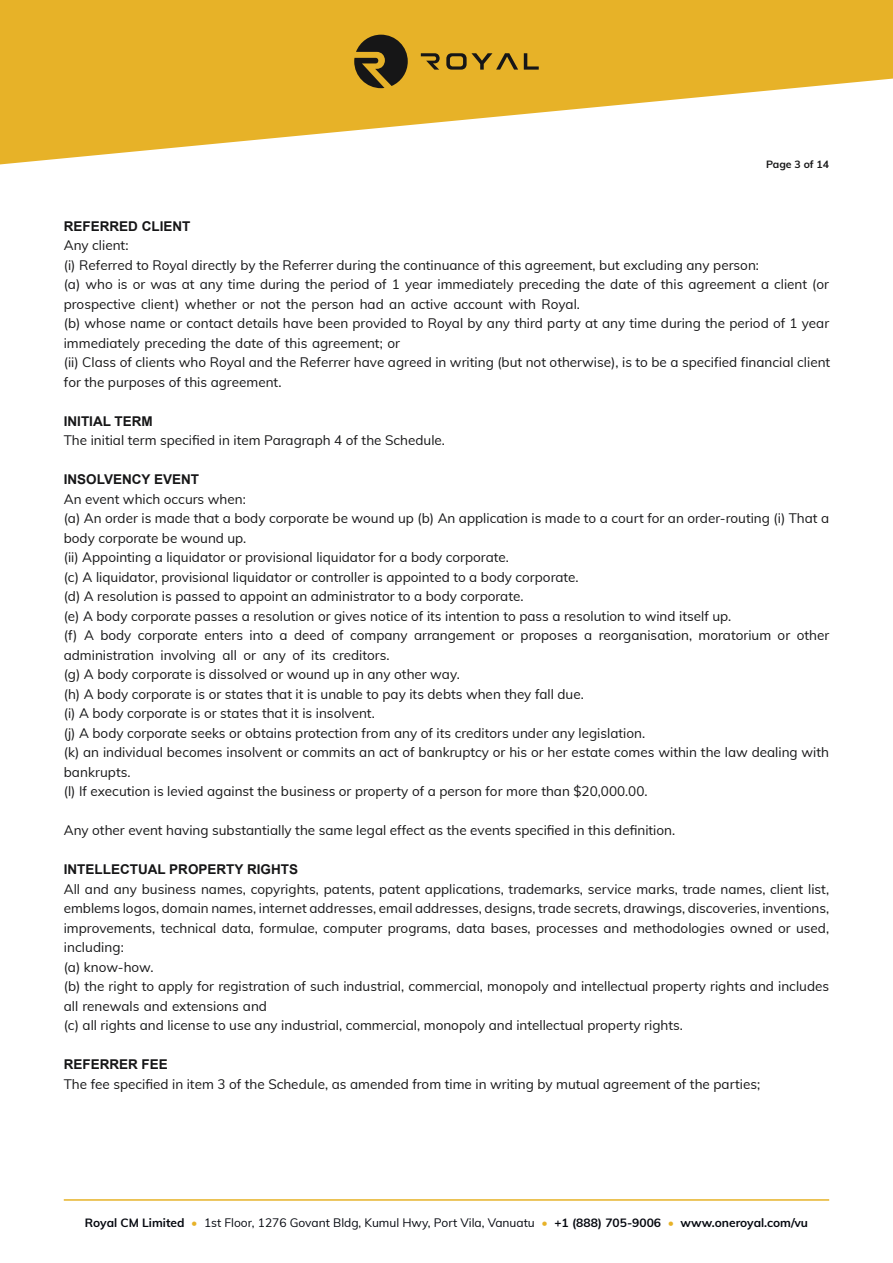
<style>
.page{position:relative;width:893px;height:1263px;background:#fff}
.page>*{position:absolute;margin:0;border:0;box-sizing:border-box;transform-origin:0 0}
.t1{font:13.5px/19.5px "Muli";color:#161617}
.t2{font:700 13.5px "Arial";color:#161617}
.t3{font:12px "Muli";color:#05080f}
.t4{font:700 10.5px "Muli";color:#161617}
.s1{font-style:inherit}
.s2{font-weight:700}
.s3{font-weight:700;color:#e7b228}
</style>
<div class="page">
<svg style="left:0;top:0;width:893px;height:165px;fill:#e7b228"></svg>
<svg style="left:421px;top:53px;width:19px;height:17px"></svg>
<svg style="left:524px;top:53px;width:15px;height:17px"></svg>
<svg style="left:446px;top:53px;width:72px;height:17px"></svg>
<svg style="left:354px;top:35px;width:54px;height:53px;background:#64501d"></svg>
<hr style="left:64px;top:1199px;width:765px;height:2px;background:#e7b228">
<p class="t4" style="left:766px;top:156px;width:65px">Page 3 of 14</p>
<p class="t2" style="left:64px;top:217px;width:128px">REFERRED CLIENT</p>
<p class="t1" style="left:64px;top:235px;width:768px">Any client:<br>(i) Referred to Royal directly by the Referr<span class="s1">er</span> during the continuance of this agreement, but excluding any person:<br>(a) who is or was at any time during the period of 1 year immediately preceding the date of this agreement a client (or prospective client) whether or not the person had an active account with Royal.<br>(b) whose name or contact details have been provided to Royal by any third party at any time during the period of 1 year immediately preceding the date of this agreement; or<br>(ii) Class of clients who Royal and the Referr<span class="s1">er</span> have agreed in writing (but not otherwise), is to be a specified financial client for the purposes of this agreement.</p>
<p class="t2" style="left:64px;top:412px;width:90px">INITIAL TERM</p>
<p class="t1" style="left:64px;top:430px;width:383px">The initial term specified in item Paragraph 4 of the Schedule.</p>
<p class="t2" style="left:64px;top:471px;width:137px">INSOLVENCY EVENT</p>
<p class="t1" style="left:64px;top:489px;width:767px">An event which occurs when:<br>(a) An order is made that a body corporate be wound up (b) An application is made to a court for an order-routing (i) That a body corporate be wound up.<br>(ii) Appointing a liquidator or provisional liquidator for a body corporate.<br>(c) A liquidator, provisional liquidator or controller is appointed to a body corporate.<br>(d) A resolution is passed to appoint an administrator to a body corporate.<br>(e) A body corporate passes a resolution or gives notice of its intention to pass a resolution to wind itself up.<br>(f) A body corporate enters into a deed of company arrangement or proposes a reorganisation, moratorium or other administration involving all or any of its creditors.<br>(g) A body corporate is dissolved or wound up in any other way.<br>(h) A body corporate is or states that it is unable to pay its debts when they fall due.<br>(i) A body corporate is or states that it is insolvent.<br>(j) A body corporate seeks or obtains protection from any of its creditors under any legislation.<br>(k) an individual becomes insolvent or commits an act of bankruptcy or his or her estate comes within the law dealing with bankrupts.<br>(l) If execution is levied against the business or property of a person for more than $20,000.00.</p>
<p class="t1" style="left:64px;top:820px;width:613px">Any other event having substantially the same legal effect as the events specified in this definition.</p>
<p class="t2" style="left:64px;top:861px;width:236px">INTELLECTUAL PROPERTY RIGHTS</p>
<p class="t1" style="left:64px;top:879px;width:767px">All and any business names, copyrights, patents, patent applications, trademarks, service marks, trade names, client list, emblems logos, domain names, internet addresses, email addresses, designs, trade secrets, drawings, discoveries, inventions, improvements, technical data, formulae, computer programs, data bases, processes and methodologies owned or used, including:<br>(a) know-how.<br>(b) the right to apply for registration of such industrial, commercial, monopoly and intellectual property rights and includes all renewals and extensions and<br>(c) all rights and license to use any industrial, commercial, monopoly and intellectual property rights.</p>
<p class="t2" style="left:64px;top:1056px;width:106px">REFERR<span class="s1">ER</span> FEE</p>
<p class="t1" style="left:64px;top:1073px;width:698px">The fee specified in item 3 of the Schedule, as amended from time in writing by mutual agreement of the parties;</p>
<p class="t3" style="left:85px;top:1213px;width:725px"><span class="s2">Royal CM Limited</span> <span class="s3">•</span> 1st Floor, 1276 Govant Bldg, Kumul Hwy, Port Vila, Vanuatu <span class="s3">•</span> <span class="s2">+1 (888) 705-9006</span> <span class="s3">•</span> <span class="s2">www.oneroyal.com/vu</span></p>
</div>
